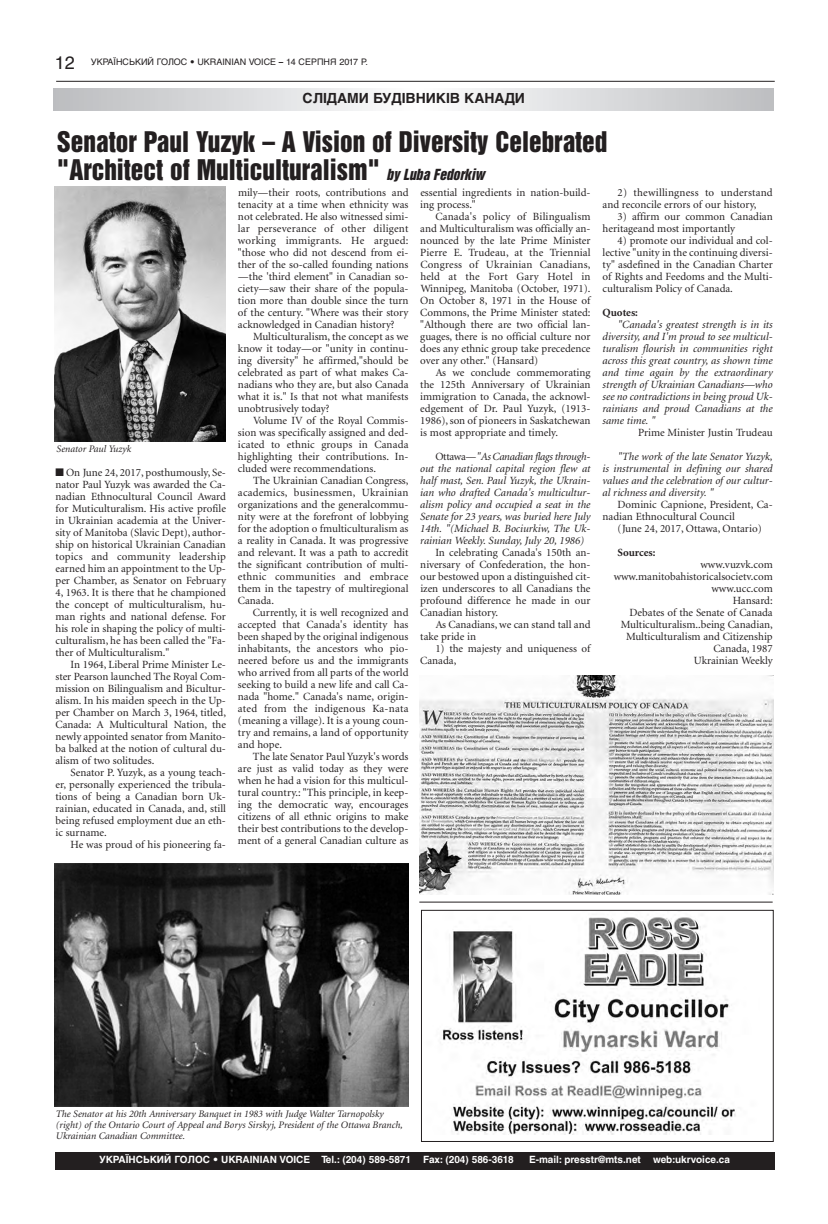
<style>
.page{position:relative;width:828px;height:1224px;background:#fff}
.page>*{position:absolute;margin:0;border:0;box-sizing:border-box;transform-origin:0 0}
.t1{font:26px/28px "Helvetica Inserat Cyr Upright";color:#231f20}
.t2{font:700 14px "Helvetica Cyr";color:#231f20}
.t3{font:11px/12px "Minion Cyr";color:#231f20;text-align:justify}
.t4{font:italic 11px/12px "Minion Cyr";color:#231f20;text-align:justify}
.t5{font:700 11px "Minion Cyr";color:#231f20}
.t6{font:italic 10px/11px "Minion Cyr";color:#231f20}
.t7{font:700 10px "Helvetica Cyr";color:#fff}
.t8{font:9px "Helvetica Cyr Upright";color:#231f20}
.s1{font-size:18px}
.s2{font-family:"Helvetica Cyr";font-weight:700}
.s3{font-style:italic;font-size:14px}
.s4{font-style:normal}
</style>
<div class="page">
<hr style="left:56px;top:81px;width:719px;height:1px;background:#231f20">
<div style="left:55px;top:1152px;width:720px;height:18px;background:#231f20"></div>
<svg style="left:54px;top:89px;width:720px;height:21px"></svg>
<img style="left:55px;top:187px;width:171px;height:254px">
<img style="left:55px;top:864px;width:354px;height:242px">
<img style="left:420px;top:675px;width:354px;height:220px">
<img style="left:443px;top:917px;width:293px;height:217px">
<div style="left:421px;top:910px;width:353px;height:232px;border:1px solid #231f20"></div>
<hr style="left:419px;top:902px;width:354px;height:1px;background:#231f20">
<p class="t8" style="left:55px;top:58px;width:315px"><span class="s1">12</span> УКРАЇНСЬКИЙ ГОЛОС • UKRAINIAN VOICE <span class="s2">–</span> 14 СЕРПНЯ 2017 Р.</p>
<p class="t2" style="left:303px;top:93px;width:224px">СЛІДАМИ БУДІВНИКІВ КАНАДИ</p>
<h1 class="t1" style="left:57px;top:129px;width:552px">Senator Paul Yuzyk – A Vision of Diversity Celebrated "Architect of Multiculturalism" <span class="s3">by LubaFedorkiw</span></h1>
<p class="t3" style="left:420px;top:188px;width:172px">essential ingredients in nation-build&shy;ing process."</p>
<p class="t3" style="left:420px;top:212px;width:172px;text-indent:15px">Canada's policy of Bilingualism and Multiculturalism was officially an&shy;nounced by the late Prime Minister Pierre E. Trudeau, at the Triennial Congress of Ukrainian Canadians, held at the Fort Gary Hotel in Winnipeg, Manitoba (October, 1971).<br>On October 8, 1971 in the House of Commons, the Prime Minister stated: "Although there are two official lan&shy;guages, there is no official culture nor does any ethnic group take precedence over any other." (Hansard)</p>
<p class="t3" style="left:420px;top:368px;width:172px;text-indent:15px">As we conclude commemorating the 125th Anniversary of Ukrainian immigration to Canada, the acknowl&shy;edgement of Dr. Paul Yuzyk, (1913- 1986),son of pioneers in Saskatchewan is most appropriate and timely.</p>
<p class="t4" style="left:420px;top:452px;width:172px;text-indent:15px"><span class="s4">Ottawa—</span>"As Canadian flags through&shy;out the national capital region flew at half mast, Sen. Paul Yuzyk, the Ukrain&shy;ian who drafted Canada's multicultur&shy;alism policy and occupied a seat in the Senate for 23 years, was buried here July 14th. "(Michael В. Bociurkiw, The Uk&shy;rainian Weekly. Sunday, July 20, 1986)</p>
<p class="t3" style="left:420px;top:548px;width:172px;text-indent:15px">In celebrating Canada's 150th an&shy;niversary of Confederation, the hon&shy;our bestowed upon a distinguished cit&shy;izen underscores to all Canadians the profound difference he made in our Canadian history.</p>
<p class="t3" style="left:420px;top:620px;width:172px;text-indent:15px">As Canadians, we can stand tall and take pride in</p>
<p class="t3" style="left:420px;top:644px;width:172px;text-indent:15px">1) the majesty and uniqueness of<br>Canada,</p>
<p class="t3" style="left:238px;top:187px;width:172px">mily—their roots, contributions and tenacity at a time when ethnicity was not celebrated. He also witnessed simi&shy;lar perseverance of other diligent working immigrants. He argued: "those who did not descend from ei&shy;ther of the so-called founding nations —the 'third element" in Canadian so&shy;ciety—saw their share of the popula&shy;tion more than double since the turn of the century. "Where was their story acknowledged in Canadian history?</p>
<p class="t3" style="left:238px;top:331px;width:172px;text-indent:15px">Multiculturalism, the concept as we know it today—or "unity in continu&shy;ing diversity" he affirmed,"should be celebrated as part of what makes Ca&shy;nadians who they are, but also Canada what it is." Is that not what manifests unobtrusively today?</p>
<p class="t3" style="left:238px;top:415px;width:172px;text-indent:15px">Volume IV of the Royal Commis&shy;sion was specifically assigned and ded&shy;icated to ethnic groups in Canada highlighting their contributions. In&shy;cluded were recommendations.</p>
<p class="t3" style="left:238px;top:475px;width:172px;text-indent:15px">The Ukrainian Canadian Congress, academics, businessmen, Ukrainian organizations and the generalcommu&shy;nity were at the forefront of lobbying for the adoption o fmulticulturalism as a reality in Canada. It was progressive and relevant. It was a path to accredit the significant contribution of multi&shy;ethnic communities and embrace them in the tapestry of multiregional Canada.</p>
<p class="t3" style="left:238px;top:607px;width:172px;text-indent:15px">Currently, it is well recognized and accepted that Canada's identity has been shaped by the original indigenous inhabitants, the ancestors who pio&shy;neered before us and the immigrants who arrived from all parts of the world seeking to build a new life and call Ca&shy;nada "home." Canada's name, origin&shy;ated from the indigenous Ka-nata (meaning a village). It is a young coun&shy;try and remains, a land of opportunity and hope.</p>
<p class="t3" style="left:238px;top:751px;width:172px;text-indent:15px">The late Senator Paul Yuzyk's words are just as valid today as they were when he had a vision for this multicul&shy;tural country.: "This principle, in keep&shy;ing the democratic way, encourages citizens of all ethnic origins to make their best contributions to the develop&shy;ment of a general Canadian culture as</p>
<p class="t3" style="left:603px;top:188px;width:172px;text-indent:15px">2) thewillingness to understand and reconcile errors of our history,</p>
<p class="t3" style="left:603px;top:212px;width:172px;text-indent:15px">3) affirm our common Canadian heritageand most importantly</p>
<p class="t3" style="left:603px;top:236px;width:172px;text-indent:15px">4) promote our individual and col&shy;lective "unity in the continuing diversi&shy;ty" asdefined in the Canadian Charter of Rights and Feedoms and the Multi&shy;culturalism Policy of Canada.</p>
<p class="t5" style="left:603px;top:308px;width:37px">Quotes:</p>
<p class="t4" style="left:603px;top:320px;width:172px;text-indent:15px">"Canada's greatest strength is in its diversity, and I'm proud to see multicul&shy;turalism flourish in communities right across this great country, as shown time and time again by the extraordinary strength of Ukrainian Canadians—who see no contradictions in being proud Uk&shy;rainians and proud Canadians at the same time. "</p>
<p class="t3" style="left:638px;top:428px;width:136px">Prime Minister Justin Trudeau</p>
<p class="t4" style="left:603px;top:452px;width:172px;text-indent:15px">"The work of the late Senator Yuzyk, is instrumental in defining our shared values and the celebration of our cultur&shy;al richness and diversity. "</p>
<p class="t3" style="left:603px;top:500px;width:172px;text-indent:15px">Dominic Capnione, President, Ca&shy;nadian Ethnocultural Council</p>
<p class="t3" style="left:618px;top:524px;width:146px">(June 24, 2017, Ottawa, Ontario)</p>
<p class="t5" style="left:618px;top:548px;width:39px">Sources:</p>
<p class="t3" style="left:614px;top:560px;width:161px;text-align:right">www.vuzvk.com www.manitobahistoricalsocietv.com www.ucc.com<br>Hansard:<br>Debates of the Senate of Canada<br>Multiculturalism..being Canadian,<br>Multiculturalism and Citizenship<br>Canada, 1987<br>Ukrainian Weekly</p>
<p class="t6" style="left:57px;top:445px;width:76px">Senator Paul Yuzyk</p>
<p class="t3" style="left:55px;top:467px;width:172px">■ On June 24, 2017, posthumously, Se&shy;nator Paul Yuzyk was awarded the Ca&shy;nadian Ethnocultural Council Award for Muticulturalism. His active profile in Ukrainian academia at the Univer&shy;sity of Manitoba (Slavic Dept), author&shy;ship on historical Ukrainian Canadian topics and community leadership earned him an appointment to the Up&shy;per Chamber, as Senator on February 4, 1963. It is there that he championed the concept of multiculturalism, hu&shy;man rights and national defense. For his role in shaping the policy of multi&shy;culturalism, he has been called the "Fa&shy;ther of Multiculturalism."</p>
<p class="t3" style="left:55px;top:659px;width:172px;text-indent:15px">In 1964, Liberal Prime Minister Le&shy;ster Pearson launched The Royal Com&shy;mission on Bilingualism and Bicultur&shy;alism. In his maiden speech in the Up&shy;per Chamber on March 3, 1964, titled, Canada: A Multicultural Nation, the newly appointed senator from Manito&shy;ba balked at the notion of cultural du&shy;alism of two solitudes.</p>
<p class="t3" style="left:55px;top:767px;width:172px;text-indent:15px">Senator P. Yuzyk, as a young teach&shy;er, personally experienced the tribula&shy;tions of being a Canadian born Uk&shy;rainian, educated in Canada, and, still being refused employment due an eth&shy;ic surname.</p>
<p class="t3" style="left:70px;top:839px;width:157px">He was proud of his pioneering fa-</p>
<p class="t6" style="left:56px;top:1109px;width:349px">The Senator at his 20th Anniversary Banquet in 1983 with Judge Walter Tarnopolsky (right) of the Ontario Court of Appeal and Borys Sirskyj, President of the Ottawa Branch,<br>Ukrainian Canadian Committee.</p>
<p class="t7" style="left:99px;top:1156px;width:416px">УКРАЇНСЬКИЙ ГОЛОС • UKRAINIAN VOICE Tel.: (204) 589-5871 Fax: (204) 586-3618</p>
<p class="t7" style="left:529px;top:1156px;width:203px">E-mail: presstr@mts.net web:ukrvoice.ca</p>
</div>
